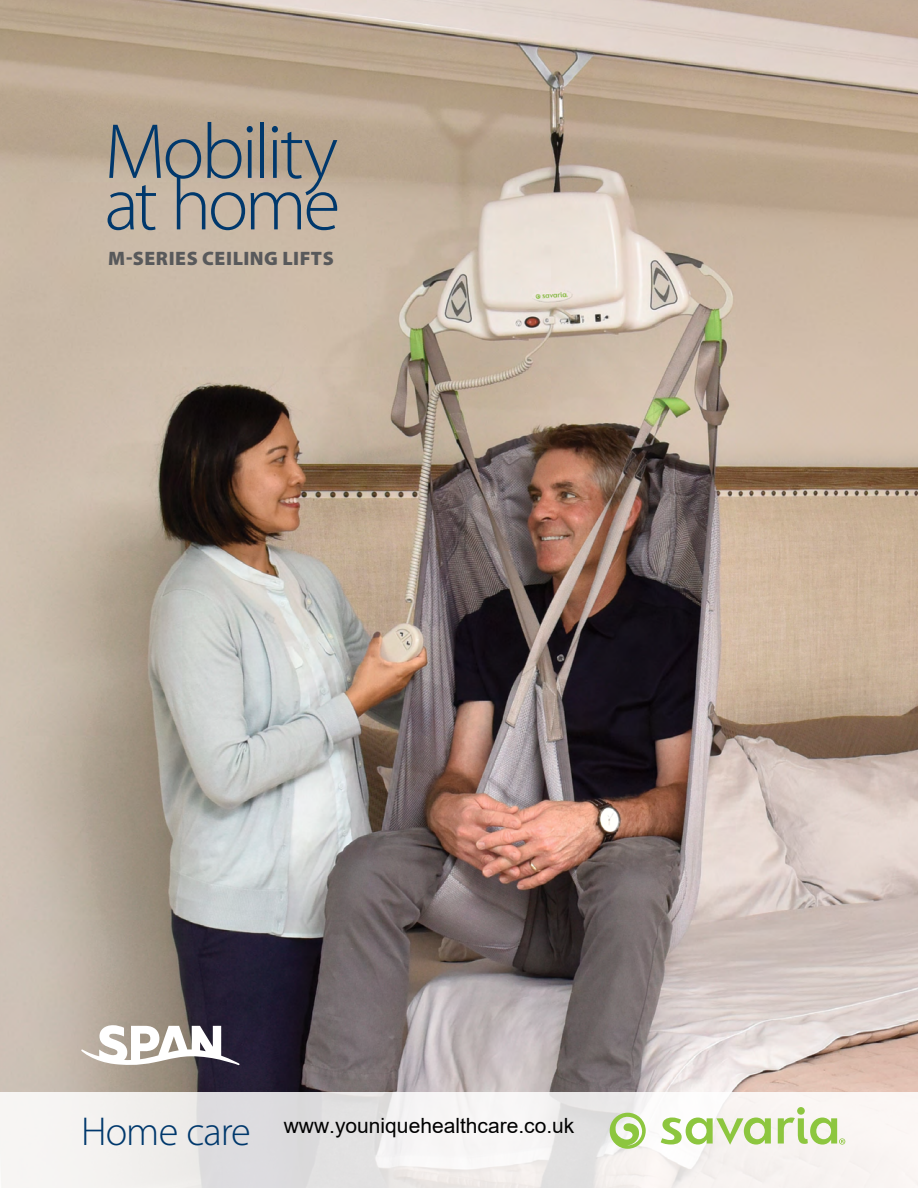
<style>
.page{position:relative;width:918px;height:1188px;background:#fff}
.page>*{position:absolute;margin:0;border:0;box-sizing:border-box;transform-origin:0 0}
.t1{font:300 78.75px "Myriad Pro";letter-spacing:-.04em;color:#00386c}
.t2{font:300 75.75px "Myriad Pro";letter-spacing:-.045em;color:#00386c}
.t3{font:300 40.5px "Myriad Pro";letter-spacing:-.02em;color:#00386c}
.t4{font:21px "Arial";color:#000}
.t5{font:900 19.5px "Myriad Pro";letter-spacing:.025em;color:#58595b}
</style>
<div class="page">
<img style="left:0;top:0;width:918px;height:1092px">
<svg style="left:0;top:1092px;width:918px;height:96px;fill:#f4f1f0"></svg>
<svg style="left:661px;top:1118px;width:110px;height:27px"></svg>
<svg style="left:610px;top:1113px;width:36px;height:36px"></svg>
<svg style="left:778px;top:1107px;width:67px;height:38px"></svg>
<svg style="left:81px;top:1025px;width:159px;height:41px"></svg>
<p class="t1" style="left:104px;top:104px;width:235px">Mobility</p>
<p class="t2" style="left:105px;top:159px;width:237px">at home</p>
<p class="t5" style="left:108px;top:246px;width:227px">M-SERIES CEILING LIFTS</p>
<p class="t3" style="left:81px;top:1107px;width:171px">Home care</p>
<p class="t4" style="left:284px;top:1112px;width:292px">www.youniquehealthcare.co.uk</p>
</div>
